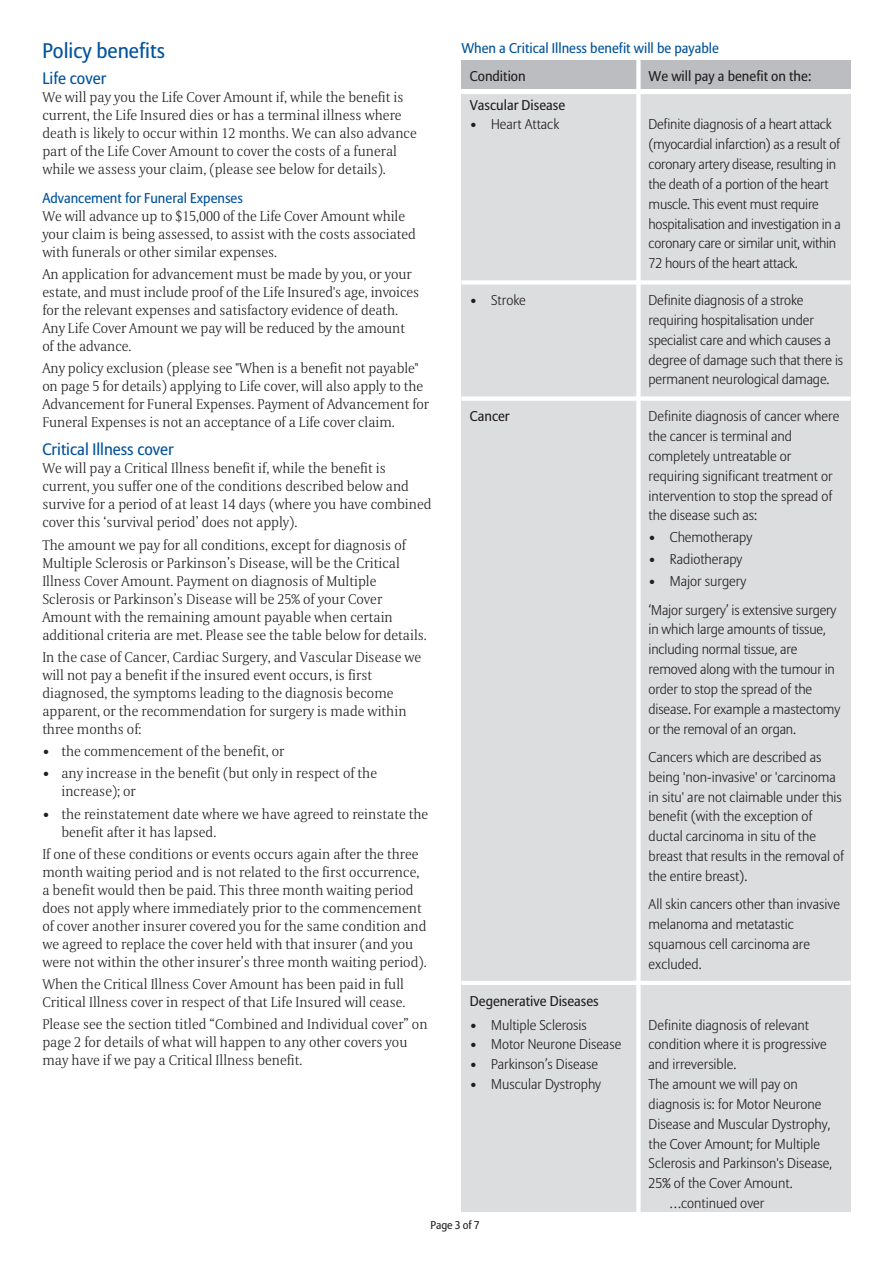
<style>
.page{position:relative;width:893px;height:1263px;background:#fff}
.page>*{position:absolute;margin:0;border:0;box-sizing:border-box;transform-origin:0 0}
.t1{font:21px "Allianz Sans";color:#00529b}
.t2{font:16.5px "Allianz Sans";color:#00529b}
.t3{font:300 14.1px/18px "Allianz Serif";color:#231f20}
.t4{font:300 14.1px/19.8px "Allianz Sans";color:#231f20}
.t5{font:14.1px "Allianz Sans";color:#231f20}
.t6{font:14.1px "Allianz Sans";color:#00529b}
.t7{font:11.25px "Allianz Sans";color:#231f20}
</style>
<div class="page">
<div style="left:461px;top:94px;width:389px;height:1118px;background:#dcddde"></div>
<div style="left:461px;top:61px;width:389px;height:28px;background:#bbbdc0"></div>
<div style="left:461px;top:280px;width:389px;height:5px;background:#fff"></div>
<div style="left:461px;top:396px;width:389px;height:5px;background:#fff"></div>
<hr style="left:461px;top:981px;width:389px;height:4px;background:#fff">
<hr style="left:636px;top:56px;width:4px;height:1194px;background:#fff">
<h1 class="t1" style="left:42px;top:41px;width:124px">Policy benefits</h1>
<p class="t2" style="left:42px;top:71px;width:66px">Life cover</p>
<p class="t3" style="left:42px;top:90px;width:376px">We will pay you the Life Cover Amount if, while the benefit is current, the Life Insured dies or has a terminal illness where death is likely to occur within 12 months. We can also advance part of the Life Cover Amount to cover the costs of a funeral while we assess your claim, (please see below for details).</p>
<p class="t6" style="left:42px;top:191px;width:202px">Advancement for Funeral Expenses</p>
<p class="t3" style="left:42px;top:208px;width:375px">We will advance up to $15,000 of the Life Cover Amount while your claim is being assessed, to assist with the costs associated with funerals or other similar expenses.</p>
<p class="t3" style="left:42px;top:267px;width:378px">An application for advancement must be made by you, or your estate, and must include proof of the Life Insured's age, invoices for the relevant expenses and satisfactory evidence of death.<br>Any Life Cover Amount we pay will be reduced by the amount of the advance.</p>
<p class="t3" style="left:42px;top:361px;width:388px">Any policy exclusion (please see "When is a benefit not payable" on page 5 for details) applying to Life cover, will also apply to the Advancement for Funeral Expenses. Payment of Advancement for Funeral Expenses is not an acceptance of a Life cover claim.</p>
<p class="t2" style="left:42px;top:442px;width:133px">Critical Illness cover</p>
<p class="t3" style="left:42px;top:461px;width:391px">We will pay a Critical Illness benefit if, while the benefit is current, you suffer one of the conditions described below and survive for a period of at least 14 days (where you have combined cover this ‘survival period’ does not apply).</p>
<p class="t3" style="left:42px;top:537px;width:386px">The amount we pay for all conditions, except for diagnosis of Multiple Sclerosis or Parkinson’s Disease, will be the Critical Illness Cover Amount. Payment on diagnosis of Multiple Sclerosis or Parkinson’s Disease will be 25% of your Cover Amount with the remaining amount payable when certain additional criteria are met. Please see the table below for details.</p>
<p class="t3" style="left:42px;top:650px;width:380px">In the case of Cancer, Cardiac Surgery, and Vascular Disease we will not pay a benefit if the insured event occurs, is first diagnosed, the symptoms leading to the diagnosis become apparent, or the recommendation for surgery is made within three months of:</p>
<p class="t3" style="left:42px;top:744px;width:243px">• the commencement of the benefit, or</p>
<p class="t3" style="left:61px;top:766px;width:317px;text-indent:-19px">• any increase in the benefit (but only in respect of the increase); or</p>
<p class="t3" style="left:61px;top:806px;width:368px;text-indent:-19px">• the reinstatement date where we have agreed to reinstate the benefit after it has lapsed.</p>
<p class="t3" style="left:42px;top:847px;width:386px">If one of these conditions or events occurs again after the three month waiting period and is not related to the first occurrence, a benefit would then be paid. This three month waiting period does not apply where immediately prior to the commencement of cover another insurer covered you for the same condition and we agreed to replace the cover held with that insurer (and you were not within the other insurer’s three month waiting period).</p>
<p class="t3" style="left:42px;top:977px;width:365px">When the Critical Illness Cover Amount has been paid in full<br>Critical Illness cover in respect of that Life Insured will cease.</p>
<p class="t3" style="left:42px;top:1017px;width:387px">Please see the section titled “Combined and Individual cover” on page 2 for details of what will happen to any other covers you may have if we pay a Critical Illness benefit.</p>
<p class="t6" style="left:461px;top:41px;width:259px">When a Critical Illness benefit will be payable</p>
<p class="t5" style="left:470px;top:70px;width:57px">Condition</p>
<p class="t5" style="left:648px;top:70px;width:164px">We will pay a benefit on the:</p>
<p class="t5" style="left:470px;top:98px;width:97px">Vascular Disease</p>
<p class="t4" style="left:470px;top:115px;width:91px">• Heart Attack</p>
<p class="t4" style="left:648px;top:115px;width:194px">Definite diagnosis of a heart attack (myocardial infarction) as a result of coronary artery disease, resulting in the death of a portion of the heart muscle. This event must require hospitalisation and investigation in a coronary care or similar unit, within 72 hours of the heart attack.</p>
<p class="t4" style="left:470px;top:291px;width:57px">• Stroke</p>
<p class="t4" style="left:648px;top:291px;width:196px">Definite diagnosis of a stroke requiring hospitalisation under specialist care and which causes a degree of damage such that there is permanent neurological damage.</p>
<p class="t5" style="left:470px;top:410px;width:41px">Cancer</p>
<p class="t4" style="left:648px;top:407px;width:192px">Definite diagnosis of cancer where the cancer is terminal and completely untreatable or requiring significant treatment or intervention to stop the spread of the disease such as:</p>
<p class="t4" style="left:648px;top:528px;width:105px">• Chemotherapy</p>
<p class="t4" style="left:648px;top:550px;width:95px">• Radiotherapy</p>
<p class="t4" style="left:648px;top:568px;width:189px;line-height:28.3px">• Major surgery<br>‘Major surgery’ is extensive surgery</p>
<p class="t4" style="left:648px;top:620px;width:193px">in which large amounts of tissue, including normal tissue, are removed along with the tumour in order to stop the spread of the disease. For example a mastectomy or the removal of an organ.</p>
<p class="t4" style="left:648px;top:748px;width:197px">Cancers which are described as being 'non-invasive' or 'carcinoma in situ' are not claimable under this benefit (with the exception of ductal carcinoma in situ of the breast that results in the removal of the entire breast).</p>
<p class="t4" style="left:648px;top:895px;width:193px">All skin cancers other than invasive melanoma and metatastic squamous cell carcinoma are excluded.</p>
<p class="t5" style="left:470px;top:994px;width:130px">Degenerative Diseases</p>
<p class="t4" style="left:470px;top:1016px;width:118px">• Multiple Sclerosis</p>
<p class="t4" style="left:648px;top:1016px;width:162px">Definite diagnosis of relevant</p>
<p class="t4" style="left:470px;top:1035px;width:153px">• Motor Neurone Disease</p>
<p class="t4" style="left:648px;top:1035px;width:180px">condition where it is progressive</p>
<p class="t4" style="left:470px;top:1055px;width:130px">• Parkinson’s Disease</p>
<p class="t4" style="left:648px;top:1055px;width:89px">and irreversible.</p>
<p class="t4" style="left:470px;top:1075px;width:133px">• Muscular Dystrophy</p>
<p class="t4" style="left:648px;top:1075px;width:151px">The amount we will pay on</p>
<p class="t4" style="left:648px;top:1095px;width:174px">diagnosis is: for Motor Neurone</p>
<p class="t4" style="left:648px;top:1115px;width:183px">Disease and Muscular Dystrophy,</p>
<p class="t4" style="left:648px;top:1135px;width:173px">the Cover Amount; for Multiple</p>
<p class="t4" style="left:648px;top:1154px;width:185px">Sclerosis and Parkinson's Disease,</p>
<p class="t4" style="left:648px;top:1174px;width:145px">25% of the Cover Amount.</p>
<p class="t4" style="left:669px;top:1194px;width:96px">…continued over</p>
<p class="t7" style="left:430px;top:1219px;width:51px">Page 3 of 7</p>
</div>
